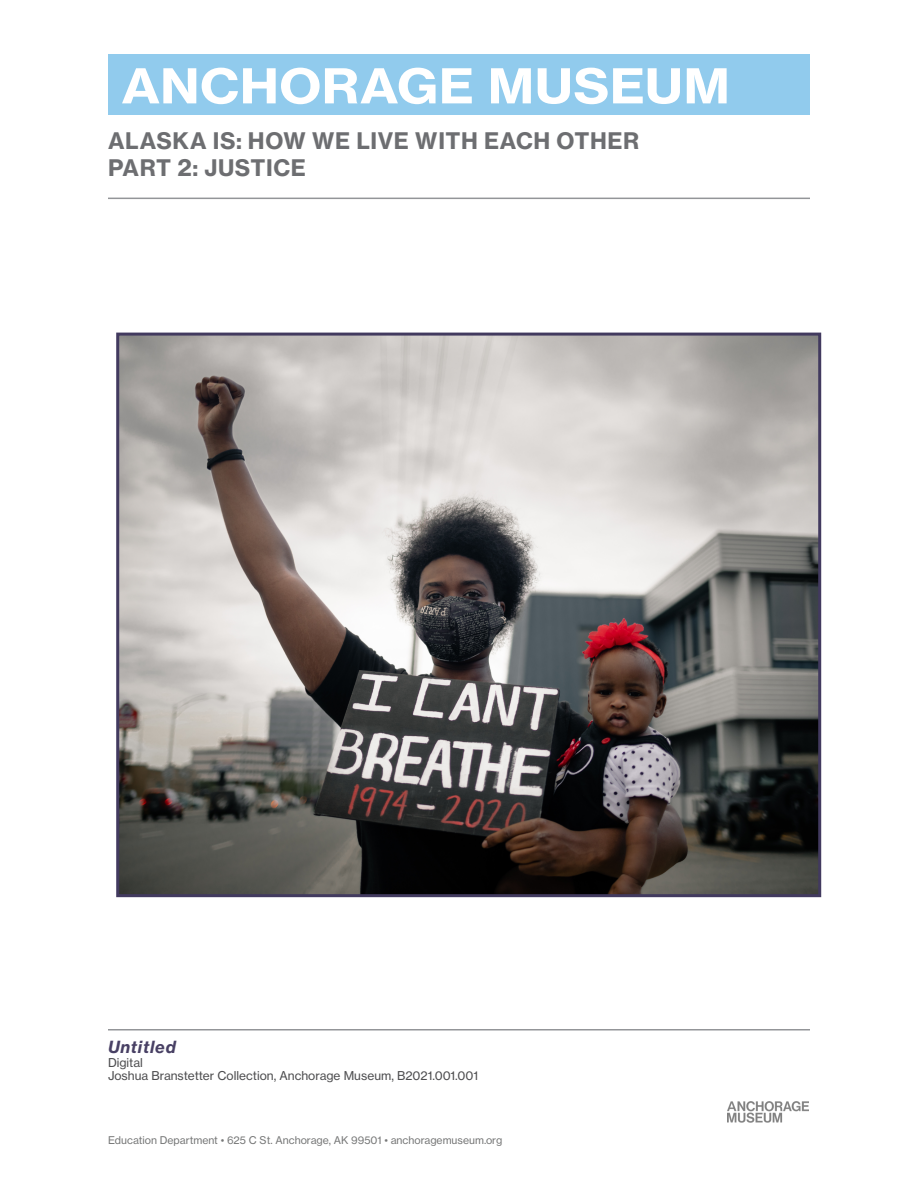
<style>
.page{position:relative;width:918px;height:1188px;background:#fff}
.page>*{position:absolute;margin:0;border:0;box-sizing:border-box;transform-origin:0 0}
.t1{font:47.25px "N Haas Grotesk TX Pro 75 Bd";letter-spacing:.005em;color:#fff;scale:1.11 1}
.t2{font:22.5px/27px "N Haas Grotesk TX Pro 75 Bd";letter-spacing:.025em;color:#6d6e71}
.t3{font:16.5px "N Haas Grotesk TX Pro 76 Bd It";letter-spacing:.05em;color:#484064}
.t4{font:12px/13.5px "N Haas Grotesk TX Pro 55 Rg";color:#4d4d4f}
.t5{font:10.5px "N Haas Grotesk TX Pro 55 Rg";color:#777878}
</style>
<div class="page">
<img style="left:728px;top:1101px;width:81px;height:22px">
<div style="left:108px;top:54px;width:702px;height:61px;background:#91cbed"></div>
<hr style="left:108px;top:198px;width:702px;height:1px;background:#939598">
<hr style="left:108px;top:1029px;width:702px;height:1px;background:#939598">
<img style="left:120px;top:337px;width:697px;height:556px">
<div style="left:116px;top:333px;width:705px;height:564px;border:3px solid #423a5f"></div>
<h1 class="t1" style="left:122px;top:56px;width:550px">ANCHORAGE MUSEUM</h1>
<h2 class="t2" style="left:108px;top:127px;width:533px">ALASKA IS: HOW WE LIVE WITH EACH OTHER<br>PART 2: JUSTICE</h2>
<h3 class="t3" style="left:108px;top:1037px;width:69px">Untitled</h3>
<p class="t4" style="left:108px;top:1055px;width:372px">Digital<br>Joshua Branstetter Collection, Anchorage Museum, B2021.001.001</p>
<p class="t5" style="left:108px;top:1134px;width:396px">Education Department • 625 C St. Anchorage, AK 99501 • anchoragemuseum.org</p>
</div>
